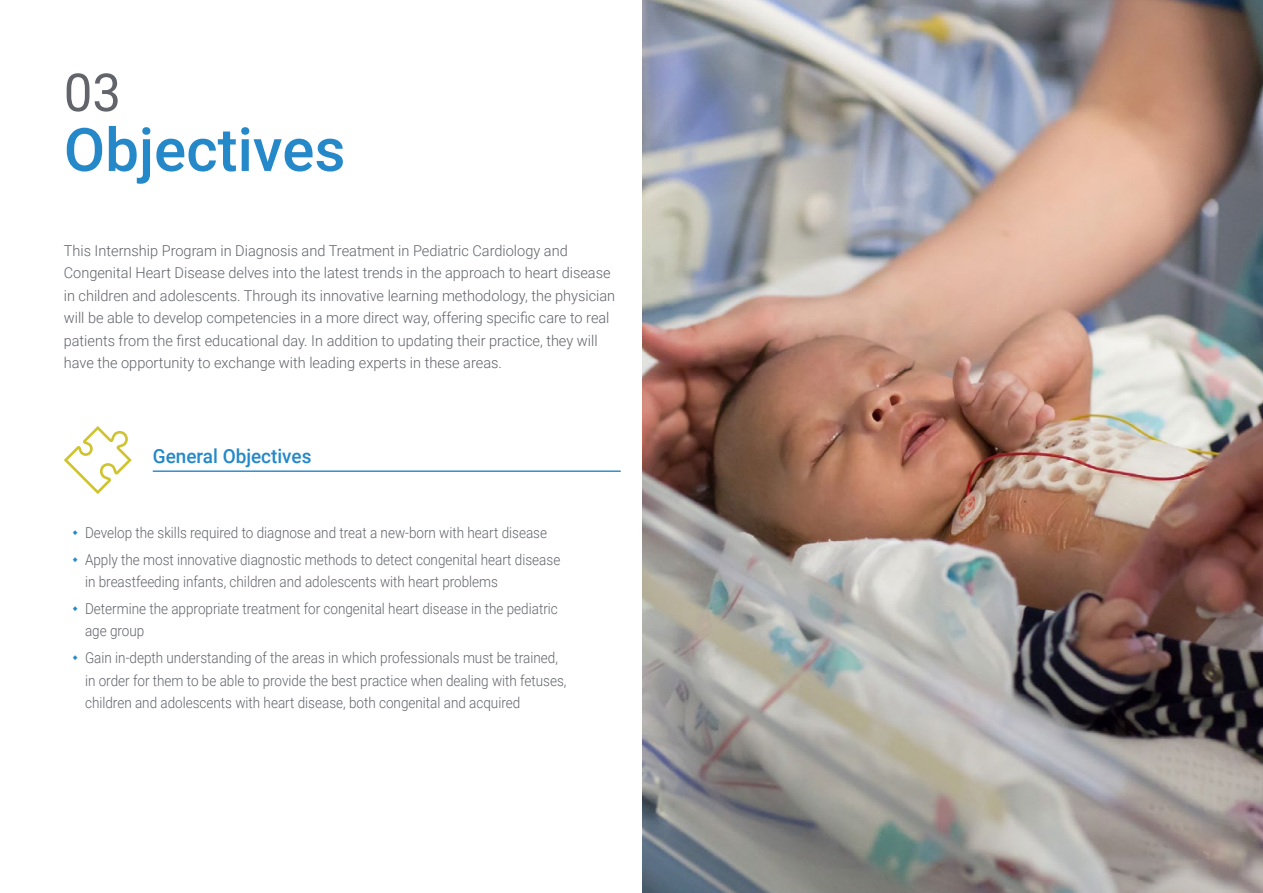
<style>
.page{position:relative;width:1263px;height:893px;background:#fff}
.page>*{position:absolute;margin:0;border:0;box-sizing:border-box;transform-origin:0 0}
.t1{font:500 60px "Roboto";color:#2488c9}
.t2{font:52.5px "Roboto";color:#61646a}
.t3{font:500 19.5px "Roboto";color:#2488c9}
.t4{font:300 15px/26.7px "Roboto";color:#61646a;scale:.9 1}
.t5{font:300 15px/22.5px "Roboto";color:#61646a}
</style>
<div class="page">
<hr style="left:153px;top:471px;width:468px;height:1px;background:#2488c9">
<svg style="left:64px;top:426px;width:68px;height:68px"></svg>
<img style="left:642px;top:0;width:621px;height:893px">
<h2 class="t2" style="left:64px;top:56px;width:59px">03</h2>
<h1 class="t1" style="left:64px;top:108px;width:283px">Objectives</h1>
<p class="t5" style="left:64px;top:239px;width:553px">This Internship Program in Diagnosis and Treatment in Pediatric Cardiology and Congenital Heart Disease delves into the latest trends in the approach to heart disease in children and adolescents. Through its innovative learning methodology, the physician will be able to develop competencies in a more direct way, offering specific care to real patients from the first educational day. In addition to updating their practice, they will have the opportunity to exchange with leading experts in these areas.</p>
<h3 class="t3" style="left:153px;top:442px;width:160px">General Objectives</h3>
<p class="t4" style="left:85px;top:519px;width:530px">Develop the skills required to diagnose and treat a new-born with heart disease<br>Apply the most innovative diagnostic methods to detect congenital heart disease</p>
<p class="t4" style="left:85px;top:568px;width:527px">in breastfeeding infants, children and adolescents with heart problems<br>Determine the appropriate treatment for congenital heart disease in the pediatric</p>
<p class="t4" style="left:85px;top:617px;width:527px">age group<br>Gain in-depth understanding of the areas in which professionals must be trained,</p>
<p class="t4" style="left:85px;top:669px;width:536px;line-height:22.5px">in order for them to be able to provide the best practice when dealing with fetuses, children and adolescents with heart disease, both congenital and acquired</p>
</div>
